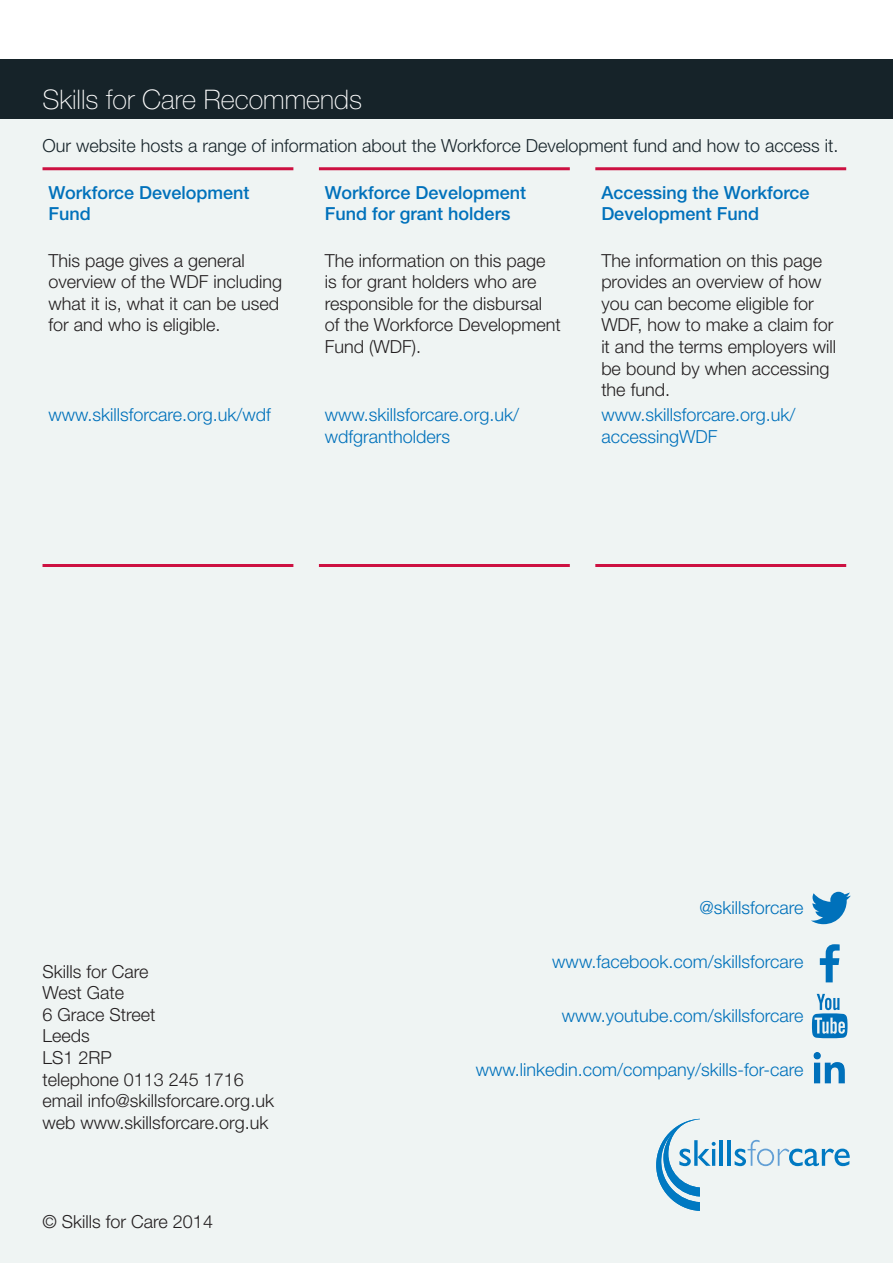
<style>
.page{position:relative;width:893px;height:1263px;background:#fff}
.page>*{position:absolute;margin:0;border:0;box-sizing:border-box;transform-origin:0 0}
.t1{font:100 27px "Helvetica Neue LT Std";color:#fff}
.t2{font:300 18px/21.6px "Helvetica Neue LT Std";color:#231f20}
.t3{font:300 18px/21.6px "Helvetica Neue LT Std";color:#0071bb}
.t4{font:500 18px/21.6px "Helvetica Neue LT Std";color:#0071bb}
.t5{font:300 18px "Helvetica Neue LT Std";color:#162329}
</style>
<div class="page">
<div style="left:0;top:119px;width:893px;height:1144px;background:#eff4f3"></div>
<div style="left:0;top:59px;width:893px;height:60px;background:#162329"></div>
<svg style="left:656px;top:1119px;width:60px;height:92px"></svg>
<hr style="left:720px;top:1140px;width:3px;height:26px;background:#0079c2">
<hr style="left:728px;top:1140px;width:3px;height:26px;background:#0079c2">
<svg style="left:735px;top:1140px;width:115px;height:26px"></svg>
<svg style="left:820px;top:944px;width:20px;height:38px"></svg>
<img style="left:813px;top:1052px;width:32px;height:32px">
<svg style="left:811px;top:892px;width:40px;height:32px"></svg>
<svg style="left:812px;top:994px;width:35px;height:44px"></svg>
<hr style="left:43px;top:167px;width:250px;height:3px;background:#cd1141">
<hr style="left:319px;top:167px;width:251px;height:3px;background:#cd1141">
<hr style="left:595px;top:167px;width:251px;height:3px;background:#cd1141">
<hr style="left:43px;top:564px;width:250px;height:3px;background:#cd1141">
<hr style="left:319px;top:564px;width:251px;height:3px;background:#cd1141">
<hr style="left:595px;top:564px;width:251px;height:3px;background:#cd1141">
<p class="t1" style="left:43px;top:84px;width:321px">Skills for Care Recommends</p>
<p class="t5" style="left:43px;top:134px;width:797px">Our website hosts a range of information about the Workforce Development fund and how to access it.</p>
<p class="t4" style="left:49px;top:181px;width:203px">Workforce Development<br>Fund</p>
<p class="t4" style="left:325px;top:181px;width:203px">Workforce Development<br>Fund for grant holders</p>
<p class="t4" style="left:601px;top:181px;width:210px">Accessing the Workforce<br>Development Fund</p>
<p class="t2" style="left:49px;top:249px;width:235px">This page gives a general overview of the WDF including what it is, what it can be used for and who is eligible.</p>
<p class="t2" style="left:325px;top:249px;width:237px">The information on this page is for grant holders who are responsible for the disbursal of the Workforce Development<br>Fund (WDF).</p>
<p class="t2" style="left:601px;top:249px;width:236px">The information on this page provides an overview of how you can become eligible for<br>WDF, how to make a claim for it and the terms employers will be bound by when accessing the fund.</p>
<p class="t3" style="left:49px;top:404px;width:224px">www.skillsforcare.org.uk/wdf</p>
<p class="t3" style="left:325px;top:404px;width:196px">www.skillsforcare.org.uk/ wdfgrantholders</p>
<p class="t3" style="left:601px;top:404px;width:196px">www.skillsforcare.org.uk/ accessingWDF</p>
<p class="t2" style="left:43px;top:960px;width:108px">Skills for Care</p>
<p class="t2" style="left:43px;top:982px;width:83px">West Gate</p>
<p class="t2" style="left:43px;top:1003px;width:115px">6 Grace Street</p>
<p class="t2" style="left:43px;top:1025px;width:49px">Leeds</p>
<p class="t2" style="left:43px;top:1046px;width:71px">LS1 2RP</p>
<p class="t2" style="left:43px;top:1068px;width:203px">telephone 0113 245 1716</p>
<p class="t2" style="left:43px;top:1090px;width:233px">email info@skillsforcare.org.uk</p>
<p class="t2" style="left:43px;top:1111px;width:228px">web www.skillsforcare.org.uk</p>
<p class="t2" style="left:43px;top:1210px;width:172px">© Skills for Care 2014</p>
<p class="t3" style="left:699px;top:896px;width:106px">@skillsforcare</p>
<p class="t3" style="left:552px;top:950px;width:253px">www.facebook.com/skillsforcare</p>
<p class="t3" style="left:562px;top:1004px;width:243px">www.youtube.com/skillsforcare</p>
<p class="t3" style="left:476px;top:1058px;width:329px">www.linkedin.com/company/skills-for-care</p>
</div>
